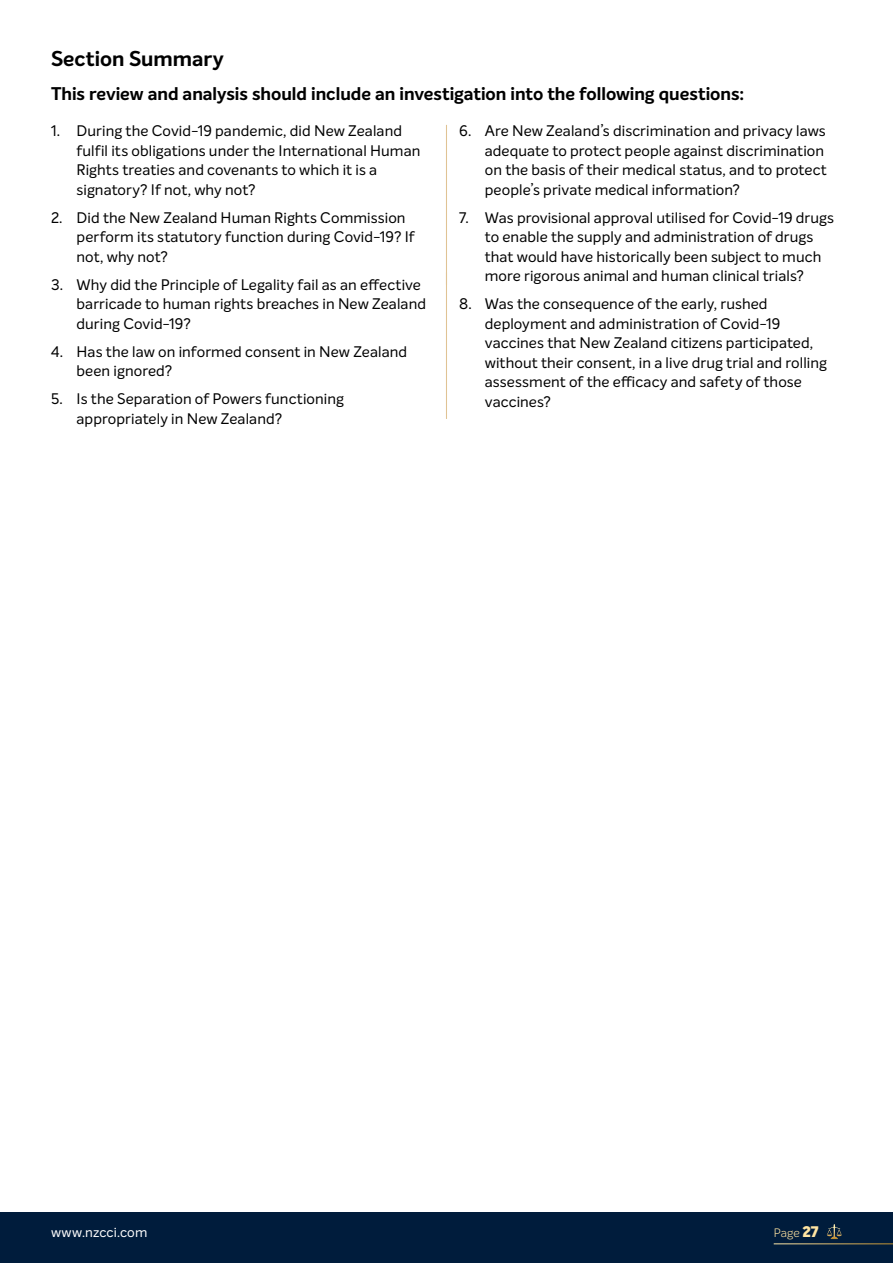
<style>
.page{position:relative;width:893px;height:1263px;background:#fff}
.page>*{position:absolute;margin:0;border:0;box-sizing:border-box;transform-origin:0 0}
.t1{font:700 21px "Intelo Alt";color:#000}
.t2{font:700 18px "Intelo Alt";color:#000}
.t3{font:15px/19.5px "Intelo Alt";letter-spacing:.005em;color:#000}
.t4{font:13.5px "Intelo Alt";letter-spacing:.01em;color:#fff}
.t5{font:300 12px "Intelo Alt";color:#ffe4a2}
.s1{font-weight:800;font-size:15px}
</style>
<div class="page">
<div style="left:0;top:1212px;width:893px;height:51px;background:#001c3c"></div>
<svg style="left:827px;top:1224px;width:14px;height:15px"></svg>
<hr style="left:774px;top:1243px;width:119px;height:1px;background:#fff">
<hr style="left:446px;top:125px;width:1px;height:160px;background:#e0c394">
<hr style="left:446px;top:272px;width:1px;height:147px;background:#e0c394">
<h1 class="t1" style="left:51px;top:45px;width:174px">Section Summary</h1>
<p class="t2" style="left:51px;top:82px;width:695px">This review and analysis should include an investigation into the following questions:</p>
<p class="t3" style="left:77px;top:121px;width:345px;text-indent:-26px">1. During the Covid-19 pandemic, did New Zealand fulfil its obligations under the International Human Rights treaties and covenants to which it is a signatory? If not, why not?</p>
<p class="t3" style="left:77px;top:208px;width:340px;text-indent:-26px">2. Did the New Zealand Human Rights Commission perform its statutory function during Covid-19? If not, why not?</p>
<p class="t3" style="left:77px;top:275px;width:351px;text-indent:-26px">3. Why did the Principle of Legality fail as an effective barricade to human rights breaches in New Zealand during Covid-19?</p>
<p class="t3" style="left:77px;top:342px;width:332px;text-indent:-26px">4. Has the law on informed consent in New Zealand been ignored?</p>
<p class="t3" style="left:77px;top:389px;width:269px;text-indent:-26px">5. Is the Separation of Powers functioning appropriately in New Zealand?</p>
<p class="t3" style="left:485px;top:121px;width:344px;text-indent:-26px">6. Are New Zealand’s discrimination and privacy laws adequate to protect people against discrimination on the basis of their medical status, and to protect people’s private medical information?</p>
<p class="t3" style="left:485px;top:208px;width:351px;text-indent:-26px">7. Was provisional approval utilised for Covid-19 drugs to enable the supply and administration of drugs that would have historically been subject to much more rigorous animal and human clinical trials?</p>
<p class="t3" style="left:485px;top:294px;width:344px;text-indent:-26px">8. Was the consequence of the early, rushed deployment and administration of Covid-19 vaccines that New Zealand citizens participated, without their consent, in a live drug trial and rolling assessment of the efficacy and safety of those vaccines?</p>
<p class="t4" style="left:51px;top:1224px;width:98px">www.nzcci.com</p>
<p class="t5" style="left:774px;top:1226px;width:47px">Page <span class="s1">27</span></p>
</div>
